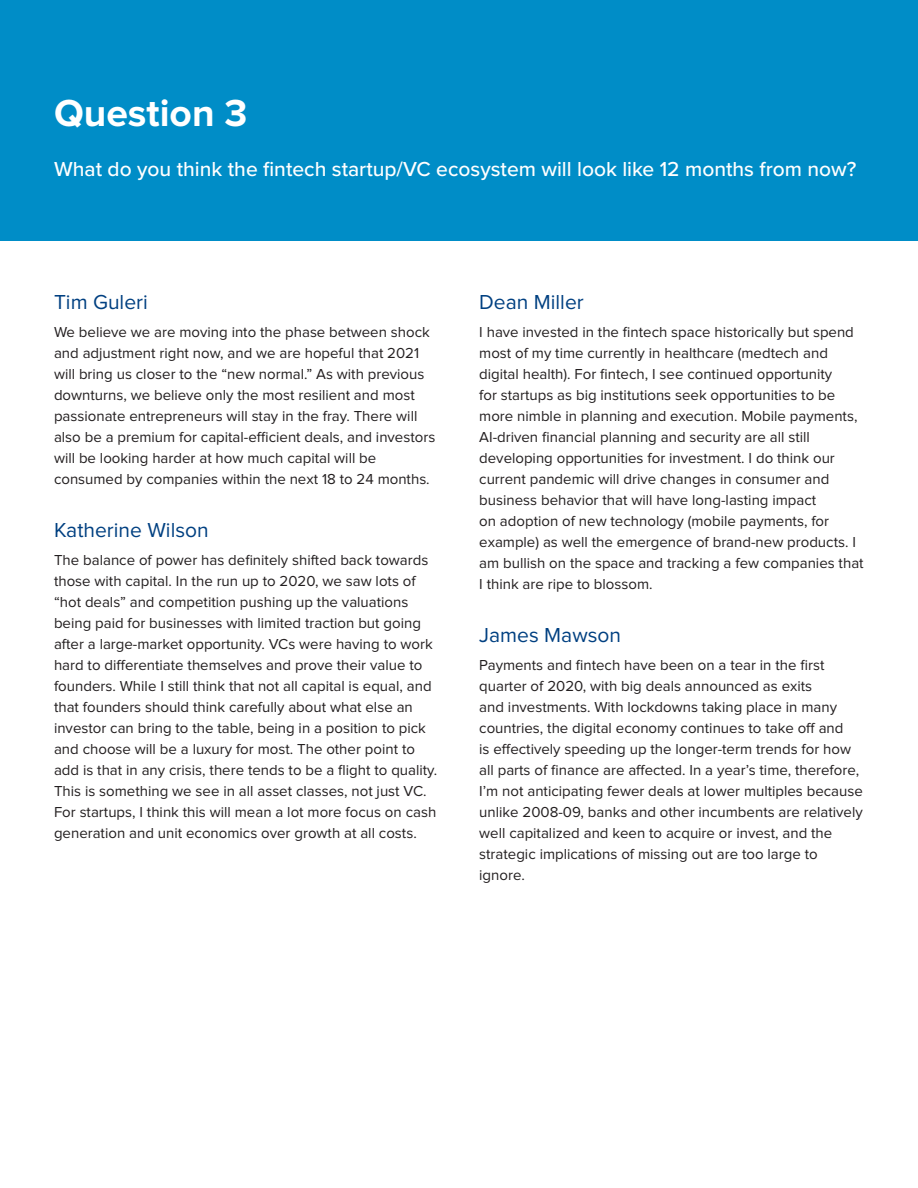
<style>
.page{position:relative;width:918px;height:1188px;background:#fff}
.page>*{position:absolute;margin:0;border:0;box-sizing:border-box;transform-origin:0 0}
.t1{font:700 39px "Proxima Nova";color:#fff}
.t2{font:500 21px "Proxima Nova";color:#fff}
.Names{font:21px "Proxima Nova";color:#014081}
.Reply{font:15px/21px "Proxima Nova";color:#231f20}
</style>
<div class="page">
<div style="left:0;top:0;width:918px;height:240px;background:#008dc7"></div>
<p class="t1" style="left:54px;top:95px;width:195px">Question 3</p>
<p class="t2" style="left:54px;top:156px;width:804px">What do you think the fintech startup/VC ecosystem will look like 12 months from now?</p>
<p class="Names" style="left:54px;top:293px;width:95px">Tim Guleri</p>
<p class="Reply" style="left:54px;top:322px;width:383px">We believe we are moving into the phase between shock and adjustment right now, and we are hopeful that 2021 will bring us closer to the “new normal.” As with previous downturns, we believe only the most resilient and most passionate entrepreneurs will stay in the fray. There will also be a premium for capital-efficient deals, and investors will be looking harder at how much capital will be consumed by companies within the next 18 to 24 months.</p>
<p class="Names" style="left:54px;top:521px;width:156px">Katherine Wilson</p>
<p class="Reply" style="left:54px;top:550px;width:385px">The balance of power has definitely shifted back towards those with capital. In the run up to 2020, we saw lots of “hot deals” and competition pushing up the valuations being paid for businesses with limited traction but going after a large-market opportunity. VCs were having to work hard to differentiate themselves and prove their value to founders. While I still think that not all capital is equal, and that founders should think carefully about what else an investor can bring to the table, being in a position to pick and choose will be a luxury for most. The other point to add is that in any crisis, there tends to be a flight to quality.<br>This is something we see in all asset classes, not just VC.<br>For startups, I think this will mean a lot more focus on cash generation and unit economics over growth at all costs.</p>
<p class="Names" style="left:479px;top:293px;width:106px">Dean Miller</p>
<p class="Reply" style="left:479px;top:322px;width:386px">I have invested in the fintech space historically but spend most of my time currently in healthcare (medtech and digital health). For fintech, I see continued opportunity<br>for startups as big institutions seek opportunities to be more nimble in planning and execution. Mobile payments, AI-driven financial planning and security are all still developing opportunities for investment. I do think our current pandemic will drive changes in consumer and business behavior that will have long-lasting impact<br>on adoption of new technology (mobile payments, for example) as well the emergence of brand-new products. I am bullish on the space and tracking a few companies that I think are ripe to blossom.</p>
<p class="Names" style="left:479px;top:626px;width:143px">James Mawson</p>
<p class="Reply" style="left:479px;top:655px;width:385px">Payments and fintech have been on a tear in the first quarter of 2020, with big deals announced as exits<br>and investments. With lockdowns taking place in many countries, the digital economy continues to take off and<br>is effectively speeding up the longer-term trends for how all parts of finance are affected. In a year’s time, therefore, I’m not anticipating fewer deals at lower multiples because unlike 2008-09, banks and other incumbents are relatively well capitalized and keen to acquire or invest, and the strategic implications of missing out are too large to ignore.</p>
</div>
